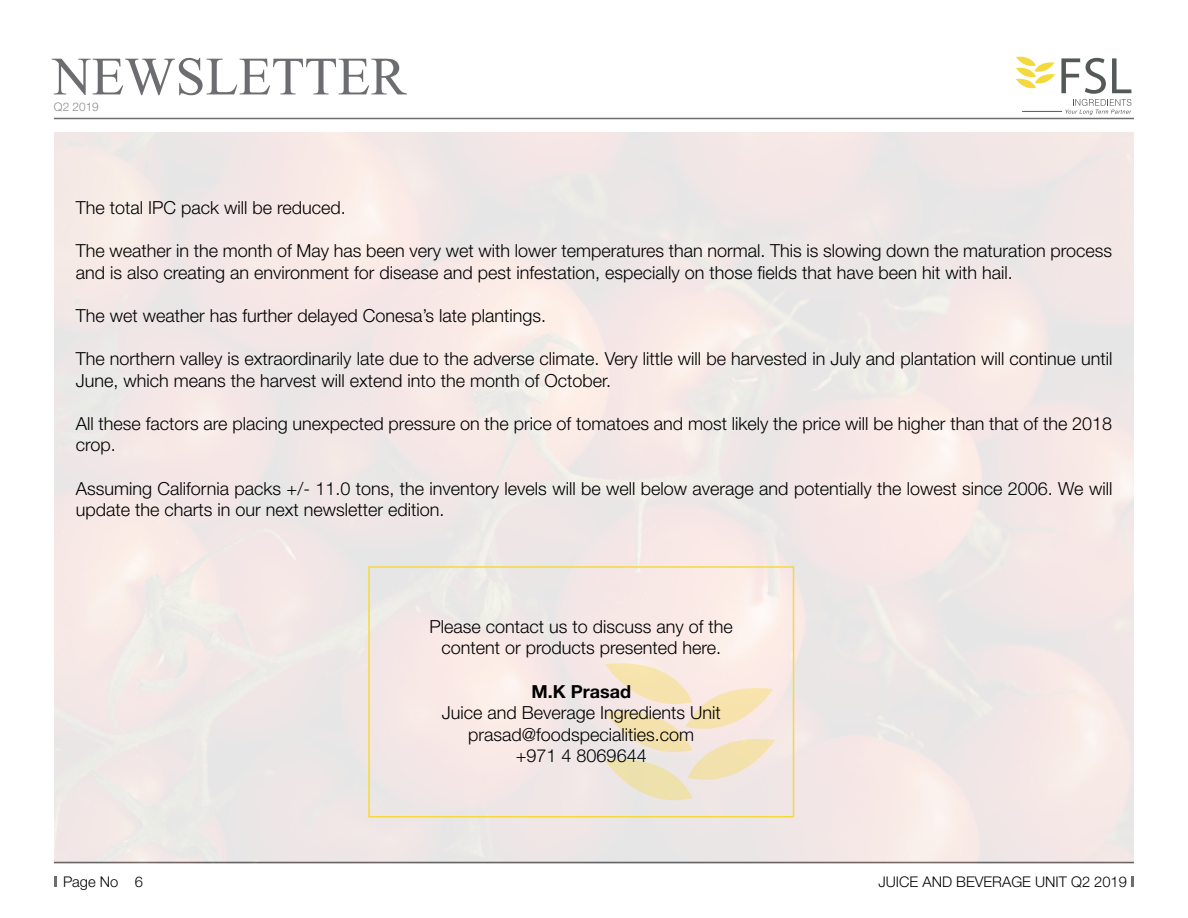
<style>
.page{position:relative;width:1188px;height:918px;background:#fff}
.page>*{position:absolute;margin:0;border:0;box-sizing:border-box;transform-origin:0 0}
.t1{font:54px "Times New Roman";color:#6c6d70}
.t2{font:300 18px/21.6px "Helvetica Neue LT Std";color:#000}
.t3{font:700 18px "Helvetica Neue LT Std";color:#000}
.t4{font:300 14.7px "Helvetica Neue LT Std";color:#040503}
.t5{font:300 11.85px "Helvetica Neue LT Std";color:#8a8c8f}
</style>
<div class="page">
<svg style="left:54px;top:876px;width:3px;height:11px"></svg>
<svg style="left:1131px;top:876px;width:3px;height:11px"></svg>
<hr style="left:54px;top:118px;width:1080px;height:1px;background:#6c6d70">
<svg style="left:1016px;top:56px;width:39px;height:33px"></svg>
<svg style="left:1061px;top:58px;width:70px;height:56px"></svg>
<hr style="left:1022px;top:111px;width:40px;height:1px;background:#535859">
<img style="left:54px;top:132px;width:1080px;height:732px">
<div style="left:368px;top:566px;width:426px;height:252px;border:2px solid #f5d93f"></div>
<svg style="left:605px;top:662px;width:170px;height:140px;background:#f3e4cd"></svg>
<h1 class="t1" style="left:52px;top:40px;width:355px">NEWSLETTER</h1>
<p class="t5" style="left:54px;top:100px;width:46px">Q2 2019</p>
<p class="t2" style="left:76px;top:196px;width:272px">The total IPC pack will be reduced.</p>
<p class="t2" style="left:76px;top:239px;width:1038px">The weather in the month of May has been very wet with lower temperatures than normal. This is slowing down the maturation process and is also creating an environment for disease and pest infestation, especially on those fields that have been hit with hail.</p>
<p class="t2" style="left:76px;top:304px;width:472px">The wet weather has further delayed Conesa’s late plantings.</p>
<p class="t2" style="left:76px;top:347px;width:1038px">The northern valley is extraordinarily late due to the adverse climate. Very little will be harvested in July and plantation will continue until<br>June, which means the harvest will extend into the month of October.</p>
<p class="t2" style="left:76px;top:412px;width:1038px">All these factors are placing unexpected pressure on the price of tomatoes and most likely the price will be higher than that of the 2018 crop.</p>
<p class="t2" style="left:76px;top:477px;width:1038px">Assuming California packs +/- 11.0 tons, the inventory levels will be well below average and potentially the lowest since 2006. We will update the charts in our next newsletter edition.</p>
<p class="t2" style="left:430px;top:615px;width:305px;text-align:center">Please contact us to discuss any of the content or products presented here.</p>
<p class="t3" style="left:531px;top:680px;width:101px">M.K Prasad</p>
<p class="t2" style="left:442px;top:702px;width:281px">Juice and Beverage Ingredients Unit</p>
<p class="t2" style="left:468px;top:723px;width:228px">prasad@foodspecialities.com</p>
<p class="t2" style="left:516px;top:745px;width:132px">+971 4 8069644</p>
<p class="t4" style="left:63px;top:872px;width:81px">Page No 6</p>
<p class="t4" style="left:878px;top:872px;width:250px">JUICE AND BEVERAGE UNIT Q2 2019</p>
</div>
